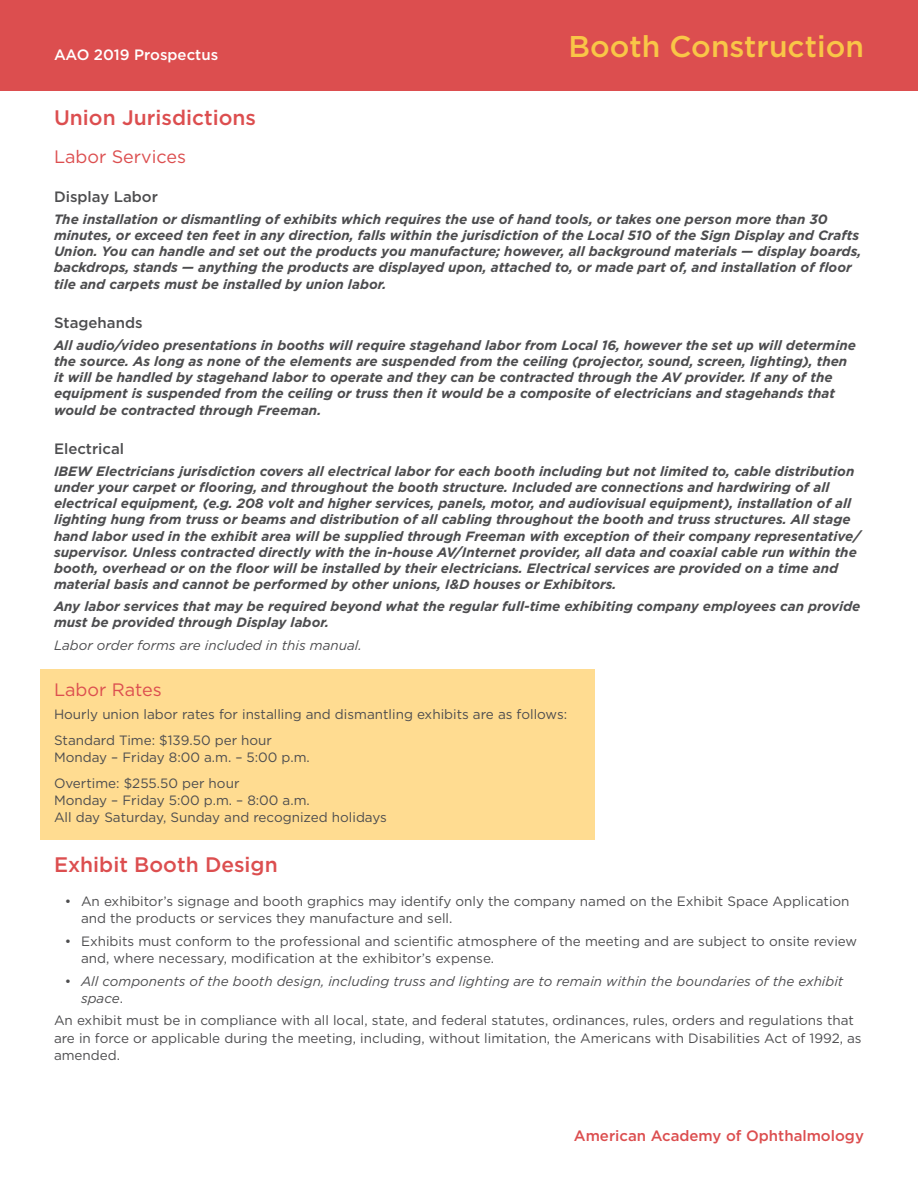
<style>
.page{position:relative;width:918px;height:1188px;background:#fff}
.page>*{position:absolute;margin:0;border:0;box-sizing:border-box;transform-origin:0 0}
.t1{font:500 30px "Gotham";color:#f9c647}
.t2{font:500 21px "Gotham";color:#dc4e4f}
.t3{font:18px "Gotham";color:#dc4e4f}
.t4{font:500 15px "Gotham";color:#4d4d4f}
.t5{font:500 15px "Gotham";color:#dc4e4f}
.t6{font:500 15px "Gotham";color:#fff}
.t7{font:italic 700 13.5px/16.2px "Gotham";color:#4d4d4f}
.t8{font:13.5px/17.2px "Gotham";color:#4d4d4f}
.t9{font:italic 13.5px/17.2px "Gotham";color:#4d4d4f}
.s1{font-style:normal}
</style>
<div class="page">
<div style="left:0;top:0;width:918px;height:91px;background:#dc4e4f"></div>
<div style="left:40px;top:670px;width:555px;height:170px;background:#ffdc91"></div>
<p class="t6" style="left:54px;top:45px;width:166px">AAO 2019 Prospectus</p>
<h1 class="t1" style="left:568px;top:27px;width:297px">Booth Construction</h1>
<h2 class="t2" style="left:54px;top:104px;width:204px">Union Jurisdictions</h2>
<h3 class="t3" style="left:54px;top:145px;width:134px">Labor Services</h3>
<p class="t4" style="left:54px;top:187px;width:106px">Display Labor</p>
<p class="t7" style="left:54px;top:211px;width:809px">The installation or dismantling of exhibits which requires the use of hand tools, or takes one person more than 30 minutes, or exceed ten feet in any direction, falls within the jurisdiction of the Local 510 of the Sign Display and Crafts Union. You can handle and set out the products you manufacture; however, all background materials — display boards, backdrops, stands — anything the products are displayed upon, attached to, or made part of, and installation of floor tile and carpets must be installed by union labor.</p>
<p class="t4" style="left:54px;top:313px;width:90px">Stagehands</p>
<p class="t7" style="left:54px;top:337px;width:804px">All audio/video presentations in booths will require stagehand labor from Local 16, however the set up will determine the source. As long as none of the elements are suspended from the ceiling (projector, sound, screen, lighting), then it will be handled by stagehand labor to operate and they can be contracted through the AV provider. If any of the equipment is suspended from the ceiling or truss then it would be a composite of electricians and stagehands that would be contracted through Freeman.</p>
<p class="t4" style="left:54px;top:439px;width:72px">Electrical</p>
<p class="t7" style="left:54px;top:463px;width:808px">IBEW Electricians jurisdiction covers all electrical labor for each booth including but not limited to, cable distribution under your carpet or flooring, and throughout the booth structure. Included are connections and hardwiring of all electrical equipment, (e.g. 208 volt and higher services, panels, motor, and audiovisual equipment), installation of all lighting hung from truss or beams and distribution of all cabling throughout the booth and truss structures. All stage hand labor used in the exhibit area will be supplied through Freeman with exception of their company representative/ supervisor. Unless contracted directly with the in-house AV/Internet provider, all data and coaxial cable run within the booth, overhead or on the floor will be installed by their electricians. Electrical services are provided on a time and material basis and cannot be performed by other unions, I&amp;D houses or Exhibitors.</p>
<p class="t7" style="left:54px;top:598px;width:808px">Any labor services that may be required beyond what the regular full-time exhibiting company employees can provide must be provided through Display labor.</p>
<p class="t9" style="left:54px;top:636px;width:309px">Labor order forms are included in this manual.</p>
<h3 class="t3" style="left:54px;top:678px;width:109px">Labor Rates</h3>
<p class="t8" style="left:54px;top:701px;width:515px;line-height:26px">Hourly union labor rates for installing and dismantling exhibits are as follows:<br>Standard Time: $139.50 per hour</p>
<p class="t8" style="left:54px;top:744px;width:257px;line-height:26px">Monday – Friday 8:00 a.m. – 5:00 p.m.<br>Overtime: $255.50 per hour</p>
<p class="t8" style="left:54px;top:791px;width:334px">Monday – Friday 5:00 p.m. – 8:00 a.m.<br>All day Saturday, Sunday and recognized holidays</p>
<h2 class="t2" style="left:54px;top:851px;width:225px">Exhibit Booth Design</h2>
<p class="t8" style="left:81px;top:892px;width:770px;text-indent:-16px">• An exhibitor’s signage and booth graphics may identify only the company named on the Exhibit Space Application and the products or services they manufacture and sell.</p>
<p class="t8" style="left:81px;top:932px;width:778px;text-indent:-16px">• Exhibits must conform to the professional and scientific atmosphere of the meeting and are subject to onsite review and, where necessary, modification at the exhibitor’s expense.</p>
<p class="t9" style="left:81px;top:972px;width:764px;text-indent:-16px"><span class="s1">•</span> All components of the booth design, including truss and lighting are to remain within the boundaries of the exhibit space<span class="s1">.</span></p>
<p class="t8" style="left:54px;top:1012px;width:809px">An exhibit must be in compliance with all local, state, and federal statutes, ordinances, rules, orders and regulations that are in force or applicable during the meeting, including, without limitation, the Americans with Disabilities Act of 1992, as amended.</p>
<p class="t5" style="left:574px;top:1126px;width:292px">American Academy of Ophthalmology</p>
</div>
